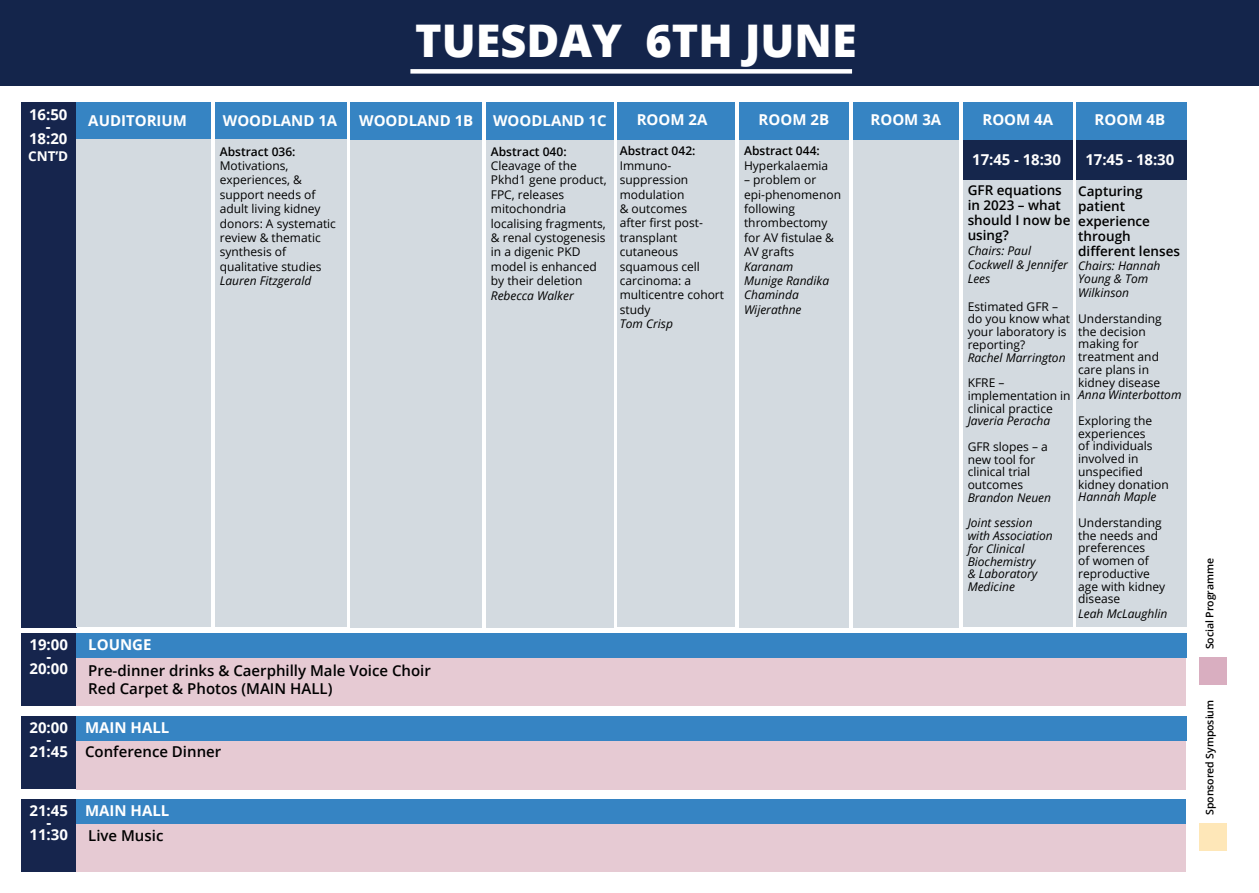
<style>
.page{position:relative;width:1259px;height:893px;background:#fff}
.page>*{position:absolute;margin:0;border:0;box-sizing:border-box;transform-origin:0 0}
.Main_heading{font:800 45px "Open Sans";color:#fff}
.t1{font:700 15px/12px "Open Sans";color:#fff;text-align:center}
.t2{font:600 15px "Open Sans";color:#000}
.Session_title{font:600 13.5px/15px "Open Sans";color:#000}
.t3{font:700 13.5px "Open Sans";color:#fff}
.Talk_title{font:12px/14.4px "Open Sans";color:#000}
.Speaker{font:italic 12px/14.4px "Open Sans";color:#000}
.Talk_title-2{font:600 12px "Open Sans";color:#000}
.t4{font:600 10.5px "Open Sans";letter-spacing:-.005em;color:#000}
.s1{font-weight:600}
</style>
<div class="page">
<div style="left:1199px;top:823px;width:27px;height:27px;background:#fee7b8"></div>
<div style="left:1199px;top:657px;width:27px;height:28px;background:#d9aec0"></div>
<div style="left:486px;top:102px;width:127px;height:39px;background:#3684c3"></div>
<div style="left:350px;top:102px;width:132px;height:39px;background:#3684c3"></div>
<div style="left:215px;top:102px;width:132px;height:39px;background:#3684c3"></div>
<div style="left:22px;top:102px;width:55px;height:525px;background:#16254d"></div>
<div style="left:77px;top:102px;width:134px;height:43px;background:#3684c3"></div>
<div style="left:350px;top:140px;width:132px;height:487px;background:#d3dae0"></div>
<div style="left:486px;top:140px;width:127px;height:487px;background:#d3dae0"></div>
<div style="left:215px;top:140px;width:132px;height:487px;background:#d3dae0"></div>
<div style="left:77px;top:140px;width:134px;height:487px;background:#d3dae0"></div>
<div style="left:21px;top:633px;width:55px;height:73px;background:#16254d"></div>
<div style="left:21px;top:717px;width:55px;height:72px;background:#16254d"></div>
<div style="left:22px;top:799px;width:55px;height:73px;background:#16254d"></div>
<div style="left:0;top:0;width:1259px;height:85px;background:#14254b"></div>
<div style="left:410px;top:69px;width:442px;height:5px;background:#fff"></div>
<div style="left:617px;top:112px;width:117px;height:515px;background:#d3dae0"></div>
<div style="left:739px;top:112px;width:109px;height:515px;background:#d3dae0"></div>
<div style="left:853px;top:112px;width:105px;height:515px;background:#d3dae0"></div>
<div style="left:963px;top:112px;width:109px;height:515px;background:#d3dae0"></div>
<div style="left:1075px;top:112px;width:111px;height:515px;background:#d3dae0"></div>
<div style="left:739px;top:102px;width:109px;height:38px;background:#3684c3"></div>
<div style="left:853px;top:102px;width:105px;height:38px;background:#3684c3"></div>
<div style="left:963px;top:102px;width:109px;height:39px;background:#3684c3"></div>
<div style="left:1075px;top:102px;width:111px;height:39px;background:#3684c3"></div>
<div style="left:617px;top:102px;width:117px;height:38px;background:#3684c3"></div>
<div style="left:77px;top:637px;width:1109px;height:69px;background:#e6cad3"></div>
<div style="left:76px;top:633px;width:1110px;height:25px;background:#3684c3"></div>
<div style="left:77px;top:727px;width:1109px;height:62px;background:#e6cad3"></div>
<div style="left:76px;top:717px;width:1110px;height:24px;background:#3684c3"></div>
<div style="left:77px;top:810px;width:1109px;height:62px;background:#e6cad3"></div>
<div style="left:77px;top:799px;width:1109px;height:24px;background:#3684c3"></div>
<div style="left:1075px;top:141px;width:111px;height:39px;background:#15264c"></div>
<div style="left:963px;top:141px;width:109px;height:39px;background:#15264c"></div>
<p class="Main_heading" style="left:415px;top:6px;width:443px">TUESDAY 6TH JUNE</p>
<p class="t1" style="left:29px;top:108px;width:40px">16:50 -<br>18:20</p>
<p class="t3" style="left:28px;top:146px;width:42px">CNT’D</p>
<p class="t1" style="left:30px;top:638px;width:40px">19:00 -<br>20:00</p>
<p class="t1" style="left:88px;top:114px;width:100px">AUDITORIUM</p>
<p class="t1" style="left:223px;top:114px;width:116px">WOODLAND 1A</p>
<p class="t1" style="left:359px;top:115px;width:116px">WOODLAND 1B</p>
<p class="t1" style="left:493px;top:114px;width:115px">WOODLAND 1C</p>
<p class="Talk_title" style="left:220px;top:144px;width:118px"><span class="s1">Abstract 036:<br></span>Motivations, experiences, &amp; support needs of adult living kidney donors: A systematic review &amp; thematic synthesis of qualitative studies</p>
<p class="Speaker" style="left:220px;top:273px;width:93px">Lauren Fitzgerald</p>
<p class="Talk_title-2" style="left:491px;top:143px;width:77px">Abstract 040:</p>
<p class="Talk_title" style="left:491px;top:158px;width:117px">Cleavage of the<br>Pkhd1 gene product,<br>FPC, releases mitochondria localising fragments, &amp; renal cystogenesis in a digenic PKD model is enhanced by their deletion</p>
<p class="Speaker" style="left:491px;top:288px;width:84px">Rebecca Walker</p>
<p class="t1" style="left:88px;top:638px;width:65px">LOUNGE</p>
<p class="t2" style="left:88px;top:660px;width:344px">Pre-dinner drinks &amp; Caerphilly Male Voice Choir</p>
<p class="t2" style="left:88px;top:678px;width:246px">Red Carpet &amp; Photos (MAIN HALL)</p>
<p class="t1" style="left:636px;top:113px;width:72px">ROOM 2A</p>
<p class="t1" style="left:758px;top:113px;width:72px">ROOM 2B</p>
<p class="t1" style="left:870px;top:113px;width:72px">ROOM 3A</p>
<p class="t1" style="left:982px;top:114px;width:72px">ROOM 4A</p>
<p class="t1" style="left:1094px;top:113px;width:72px">ROOM 4B</p>
<p class="Talk_title-2" style="left:620px;top:143px;width:77px">Abstract 042:</p>
<p class="Talk_title" style="left:620px;top:158px;width:106px">Immuno&shy;suppression modulation<br>&amp; outcomes<br>after first post&shy;transplant cutaneous squamous cell carcinoma: a multicentre cohort study</p>
<p class="Speaker" style="left:620px;top:316px;width:55px">Tom Crisp</p>
<p class="Talk_title-2" style="left:744px;top:143px;width:77px">Abstract 044:</p>
<p class="Talk_title" style="left:744px;top:158px;width:86px">Hyperkalaemia</p>
<p class="Talk_title" style="left:744px;top:172px;width:98px">– problem or epi-phenomenon following thrombectomy for AV fistulae &amp;<br>AV grafts</p>
<p class="Speaker" style="left:744px;top:259px;width:87px">Karanam<br>Munige Randika<br>Chaminda<br>Wijerathne</p>
<p class="t1" style="left:972px;top:153px;width:90px">17:45 - 18:30</p>
<p class="t1" style="left:1085px;top:153px;width:90px">17:45 - 18:30</p>
<p class="Session_title" style="left:967px;top:183px;width:104px">GFR equations in 2023 – what should I now be using?</p>
<p class="Speaker" style="left:967px;top:243px;width:102px">Chairs: Paul<br>Cockwell &amp; Jennifer<br>Lees</p>
<p class="Talk_title" style="left:967px;top:300px;width:104px;line-height:12.8px">Estimated GFR – do you know what your laboratory is reporting?</p>
<p class="Speaker" style="left:967px;top:350px;width:99px">Rachel Marrington</p>
<p class="Talk_title" style="left:967px;top:376px;width:104px;line-height:12.8px">KFRE – implementation in clinical practice</p>
<p class="Speaker" style="left:967px;top:413px;width:84px">Javeria Peracha</p>
<p class="Talk_title" style="left:967px;top:440px;width:82px;line-height:12.8px">GFR slopes – a new tool for clinical trial outcomes</p>
<p class="Speaker" style="left:967px;top:490px;width:85px">Brandon Neuen</p>
<p class="Speaker" style="left:967px;top:516px;width:87px;line-height:12.8px">Joint session with Association for Clinical<br>Biochemistry<br>&amp; Laboratory<br>Medicine</p>
<p class="Session_title" style="left:1078px;top:183px;width:103px">Capturing patient experience through different lenses</p>
<p class="Speaker" style="left:1078px;top:258px;width:84px;line-height:13.5px">Chairs: Hannah<br>Young &amp; Tom<br>Wilkinson</p>
<p class="Talk_title" style="left:1078px;top:312px;width:85px;line-height:12.8px">Understanding the decision making for treatment and care plans in kidney disease</p>
<p class="Speaker" style="left:1078px;top:388px;width:105px">Anna Winterbottom</p>
<p class="Talk_title" style="left:1078px;top:414px;width:92px;line-height:12.8px">Exploring the experiences<br>of individuals involved in unspecified kidney donation</p>
<p class="Speaker" style="left:1078px;top:490px;width:80px">Hannah Maple</p>
<p class="Talk_title" style="left:1078px;top:516px;width:89px;line-height:12.8px">Understanding the needs and preferences<br>of women of reproductive age with kidney disease</p>
<p class="Speaker" style="left:1078px;top:606px;width:91px">Leah McLaughlin</p>
<p class="t4" style="left:1202px;top:649px;width:93px;rotate:-90deg">Social Programme</p>
<p class="t1" style="left:30px;top:721px;width:40px">20:00 -<br>21:45</p>
<p class="t1" style="left:85px;top:721px;width:86px">MAIN HALL</p>
<p class="t2" style="left:85px;top:742px;width:138px">Conference Dinner</p>
<p class="t1" style="left:30px;top:804px;width:40px">21:45 -<br>11:30</p>
<p class="t1" style="left:85px;top:804px;width:86px">MAIN HALL</p>
<p class="t2" style="left:88px;top:825px;width:77px">Live Music</p>
<p class="t4" style="left:1202px;top:815px;width:116px;rotate:-90deg">Sponsored Symposium</p>
</div>
